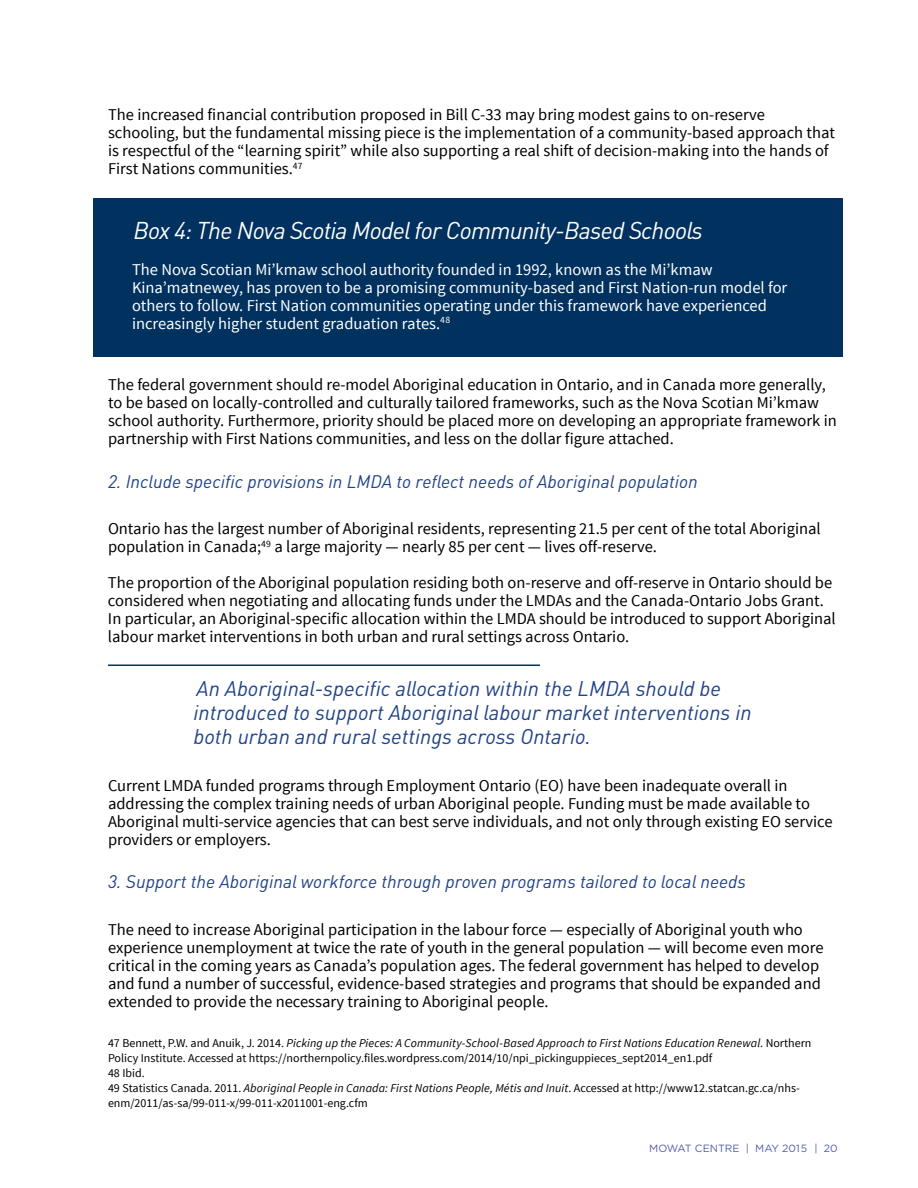
<style>
.page{position:relative;width:918px;height:1188px;background:#fff}
.page>*{position:absolute;margin:0;border:0;box-sizing:border-box;transform-origin:0 0}
.t1{font:italic 24px "DINOT";letter-spacing:-.03em;color:#fff}
.t2{font:italic 21px/24px "DINOT";color:#1e4289}
.t3{font:italic 18px "DINOT";color:#1e4289}
.t4{font:16.5px/18px "Source Sans Pro";color:#000}
.t5{font:16.5px/18px "Source Sans Pro";color:#fff}
.t6{font:12px/15px "Source Sans Pro";color:#000}
.t7{font:10.5px "Gotham HTF";color:#505faa}
.s1{font-style:italic}
</style>
<div class="page">
<div style="left:93px;top:198px;width:750px;height:158px;background:#00315f"></div>
<hr style="left:108px;top:664px;width:432px;height:2px;background:#00315f">
<p class="t4" style="left:108px;top:106px;width:729px">The increased financial contribution proposed in Bill C-33 may bring modest gains to on-reserve schooling, but the fundamental missing piece is the implementation of a community-based approach that is respectful of the “learning spirit” while also supporting a real shift of decision-making into the hands of First Nations communities.<sup>47</sup></p>
<h1 class="t1" style="left:134px;top:215px;width:571px">Box 4: The Nova Scotia Model for Community-Based Schools</h1>
<p class="t5" style="left:132px;top:261px;width:657px">The Nova Scotian Mi’kmaw school authority founded in 1992, known as the Mi’kmaw Kina’matnewey, has proven to be a promising community-based and First Nation-run model for others to follow. First Nation communities operating under this framework have experienced increasingly higher student graduation rates.<sup>48</sup></p>
<p class="t4" style="left:108px;top:376px;width:730px">The federal government should re-model Aboriginal education in Ontario, and in Canada more generally, to be based on locally-controlled and culturally tailored frameworks, such as the Nova Scotian Mi’kmaw school authority. Furthermore, priority should be placed more on developing an appropriate framework in partnership with First Nations communities, and less on the dollar figure attached.</p>
<p class="t3" style="left:108px;top:470px;width:591px">2. Include specific provisions in LMDA to reflect needs of Aboriginal population</p>
<p class="t4" style="left:108px;top:520px;width:714px">Ontario has the largest number of Aboriginal residents, representing 21.5 per cent of the total Aboriginal population in Canada;<sup>49</sup> a large majority — nearly 85 per cent — lives off-reserve.</p>
<p class="t4" style="left:108px;top:574px;width:729px">The proportion of the Aboriginal population residing both on-reserve and off-reserve in Ontario should be considered when negotiating and allocating funds under the LMDAs and the Canada-Ontario Jobs Grant.<br>In particular, an Aboriginal-specific allocation within the LMDA should be introduced to support Aboriginal labour market interventions in both urban and rural settings across Ontario.</p>
<p class="t2" style="left:193px;top:676px;width:560px">An Aboriginal-specific allocation within the LMDA should be introduced to support Aboriginal labour market interventions in both urban and rural settings across Ontario.</p>
<p class="t4" style="left:108px;top:777px;width:726px">Current LMDA funded programs through Employment Ontario (EO) have been inadequate overall in addressing the complex training needs of urban Aboriginal people. Funding must be made available to Aboriginal multi-service agencies that can best serve individuals, and not only through existing EO service providers or employers.</p>
<p class="t3" style="left:108px;top:871px;width:640px">3. Support the Aboriginal workforce through proven programs tailored to local needs</p>
<p class="t4" style="left:108px;top:921px;width:717px">The need to increase Aboriginal participation in the labour force — especially of Aboriginal youth who experience unemployment at twice the rate of youth in the general population — will become even more critical in the coming years as Canada’s population ages. The federal government has helped to develop and fund a number of successful, evidence-based strategies and programs that should be expanded and extended to provide the necessary training to Aboriginal people.</p>
<p class="t6" style="left:108px;top:1036px;width:705px">47 Bennett, P.W. and Anuik, J. 2014. <span class="s1">Picking up the Pieces: A Community-School-Based Approach to First Nations Education Renewal</span>. Northern Policy Institute. Accessed at https://northernpolicy.files.wordpress.com/2014/10/npi_pickinguppieces_sept2014_en1.pdf<br>48 Ibid.<br>49 Statistics Canada. 2011. <span class="s1">Aboriginal People in Canada: First Nations People, Métis and Inuit</span>. Accessed at http://www12.statcan.gc.ca/nhs&shy;enm/2011/as-sa/99-011-x/99-011-x2011001-eng.cfm</p>
<p class="t7" style="left:649px;top:1143px;width:190px">MOWAT CENTRE | MAY 2015 | 20</p>
</div>
